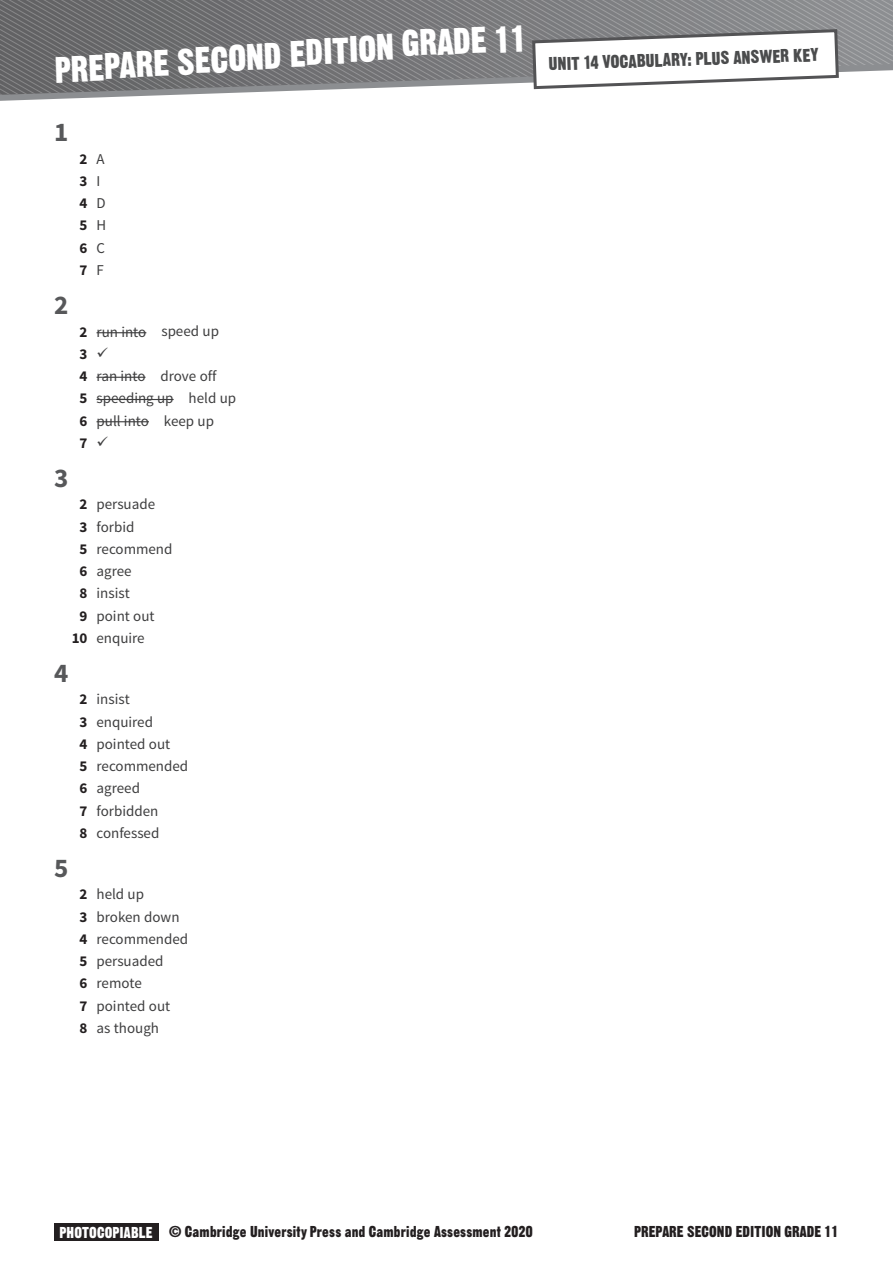
<style>
.page{position:relative;width:893px;height:1263px;background:#fff}
.page>*{position:absolute;margin:0;border:0;box-sizing:border-box;transform-origin:0 0}
.t1{font:36px "Gothic Thirteen Std";color:#fff}
.t2{font:700 27px "Source Sans Pro";color:#57585a}
.t3{font:18px "Gothic Thirteen Std";color:#4b4c4d}
.t4{font:15.3px "Gothic Thirteen Std";letter-spacing:.01em;color:#231f20}
.t5{font:15px/22.2px "Source Sans Pro";color:#3e3e3f}
.t6{font:700 15px/22.2px "Source Sans Pro";color:#231f20}
.s1{font-weight:400;color:#3e3e3f}
.s2{font-weight:700;color:#231f20}
.s3{color:#fff}
</style>
<div class="page">
<svg style="left:0;top:0;width:893px;height:101px;background:#8c8c8e"></svg>
<div style="left:54px;top:1223px;width:104px;height:18px;background:#231f20"></div>
<svg style="left:531px;top:28px;width:309px;height:63px"></svg>
<hr style="left:97px;top:332px;width:49px;height:1px;background:#3e3e3f">
<hr style="left:97px;top:377px;width:49px;height:1px;background:#3e3e3f">
<hr style="left:97px;top:399px;width:77px;height:1px;background:#3e3e3f">
<hr style="left:97px;top:421px;width:52px;height:1px;background:#3e3e3f">
<h1 class="t1" style="left:54px;top:40px;width:474px;rotate:-2deg">PREPARE SECOND EDITION GRADE 11</h1>
<h2 class="t2" style="left:54px;top:115px;width:16px">1</h2>
<h2 class="t2" style="left:54px;top:288px;width:16px">2</h2>
<h2 class="t2" style="left:54px;top:460px;width:16px">3</h2>
<p class="t6" style="left:80px;top:148px;width:28px">2 <span class="s1">A<br></span>3 <span class="s1">I<br></span>4 <span class="s1">D<br></span>5 <span class="s1">H<br></span>6 <span class="s1">C<br></span>7 <span class="s1">F</span></p>
<p class="t5" style="left:80px;top:321px;width:158px"><span class="s2">2</span> run into speed up<br><span class="s2">3</span> ✓<br><span class="s2">4</span> ran into drove off<br><span class="s2">5</span> speeding up held up<br><span class="s2">6</span> pull into keep up<br><span class="s2">7</span> ✓</p>
<p class="t5" style="left:80px;top:493px;width:77px"><span class="s2">2</span> persuade</p>
<p class="t5" style="left:80px;top:516px;width:56px"><span class="s2">3</span> forbid</p>
<p class="t5" style="left:80px;top:538px;width:94px"><span class="s2">5</span> recommend</p>
<p class="t5" style="left:80px;top:560px;width:54px"><span class="s2">6</span> agree</p>
<p class="t5" style="left:80px;top:582px;width:52px"><span class="s2">8</span> insist</p>
<p class="t5" style="left:80px;top:605px;width:77px"><span class="s2">9</span> point out</p>
<p class="t5" style="left:72px;top:627px;width:75px"><span class="s2">10</span> enquire</p>
<h2 class="t2" style="left:54px;top:655px;width:16px">4</h2>
<h2 class="t2" style="left:54px;top:850px;width:16px">5</h2>
<p class="t5" style="left:80px;top:688px;width:110px"><span class="s2">2</span> insist<br><span class="s2">3</span> enquired<br><span class="s2">4</span> pointed out<br><span class="s2">5</span> recommended<br><span class="s2">6</span> agreed<br><span class="s2">7</span> forbidden<br><span class="s2">8</span> confessed</p>
<p class="t5" style="left:80px;top:883px;width:110px"><span class="s2">2</span> held up<br><span class="s2">3</span> broken down<br><span class="s2">4</span> recommended<br><span class="s2">5</span> persuaded<br><span class="s2">6</span> remote<br><span class="s2">7</span> pointed out<br><span class="s2">8</span> as though</p>
<p class="t3" style="left:548px;top:53px;width:272px;rotate:-2deg">UNIT 14 VOCABULARY: PLUS ANSWER KEY</p>
<p class="t4" style="left:60px;top:1222px;width:474px"><span class="s3">PHOTOCOPIABLE</span> © Cambridge University Press and Cambridge Assessment 2020</p>
<p class="t4" style="left:634px;top:1222px;width:206px">PREPARE SECOND EDITION GRADE 11</p>
</div>
